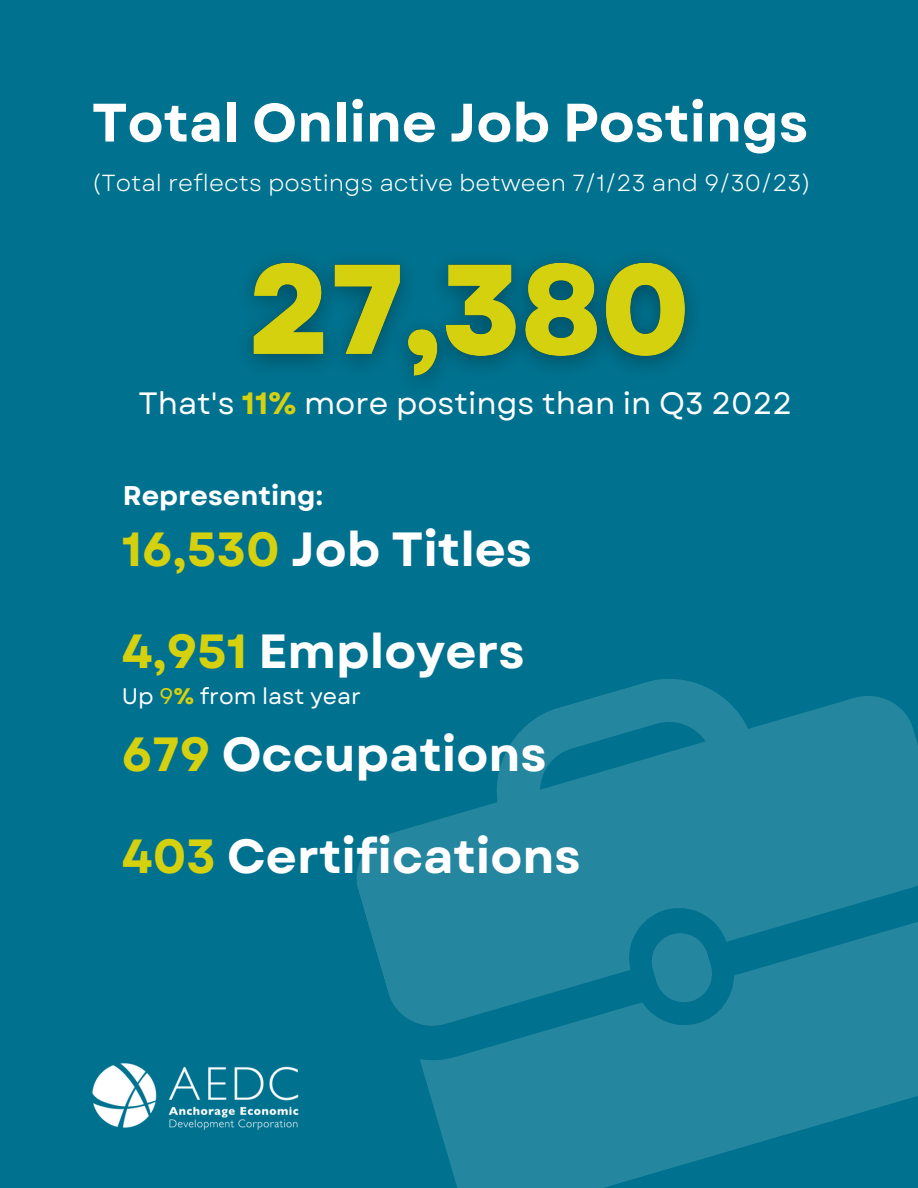
<style>
.page{position:relative;width:918px;height:1188px;background:#00728f}
.page>*{position:absolute;margin:0;border:0;box-sizing:border-box;transform-origin:0 0}
.t1{font:700 54px "Garet";color:#fff}
.t2{font:700 47.85px "Garet";color:#fff}
.t3{font:30.9px "Garet";color:#fff}
.t4{font:700 27px "Garet";color:#fff}
.t5{font:23.25px "Garet";color:#fff}
.t6{font:22.5px "Garet";color:#fff}
.s1{font-weight:700;color:#d5d10e}
.s2{color:#d5d10e}
</style>
<div class="page">
<svg style="left:420px;top:1037px;width:498px;height:151px;fill:#25869f"></svg>
<svg style="left:356px;top:679px;width:562px;height:358px;fill:#25869f"></svg>
<img style="left:92px;top:1063px;width:207px;height:66px">
<img style="left:248px;top:261px;width:444px;height:120px">
<p class="t1" style="left:92px;top:84px;width:718px">Total Online Job Postings</p>
<p class="t5" style="left:92px;top:166px;width:721px">(Total reflects postings active between 7/1/23 and 9/30/23)</p>
<p class="t3" style="left:138px;top:381px;width:655px">That's <span class="s1">11%</span> more postings than in Q3 2022</p>
<p class="t4" style="left:123px;top:476px;width:202px">Representing:</p>
<p class="t2" style="left:122px;top:515px;width:412px"><span class="s2">16,530</span> Job Titles</p>
<p class="t2" style="left:122px;top:617px;width:404px"><span class="s2">4,951</span> Employers</p>
<p class="t6" style="left:122px;top:679px;width:241px">Up <span class="s2">9</span><span class="s1">%</span> from last year</p>
<p class="t2" style="left:122px;top:719px;width:426px"><span class="s2">679</span> Occupations</p>
<p class="t2" style="left:122px;top:822px;width:460px"><span class="s2">403</span> Certifications</p>
</div>
